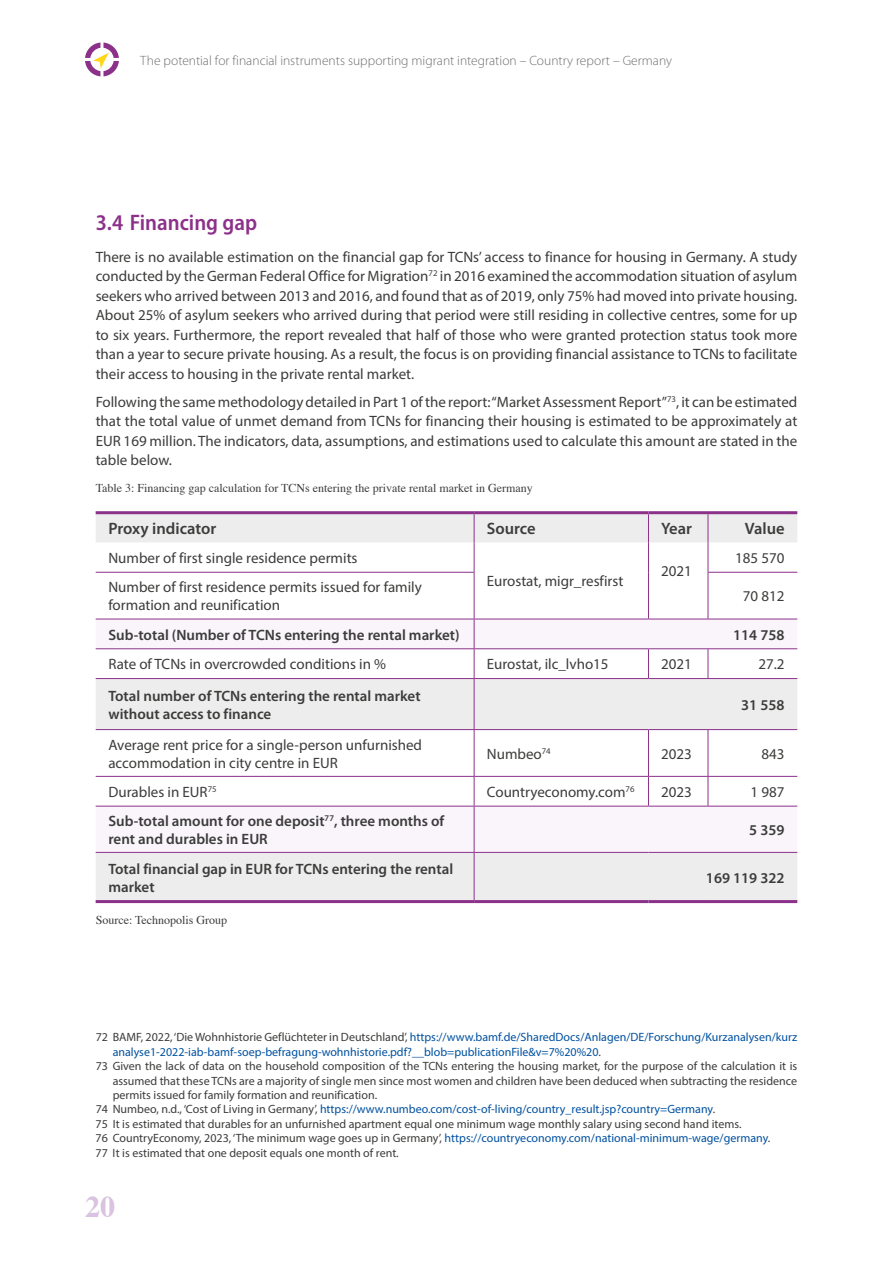
<style>
.page{position:relative;width:893px;height:1263px;background:#fff}
.page>*{position:absolute;margin:0;border:0;box-sizing:border-box;transform-origin:0 0}
.t1{font:700 30px "Times";color:#d9c3e0}
.t2{font:600 semi-condensed 22.5px "Myriad Pro";color:#8c3189}
.t3{font:600 16.5px "Myriad Pro";color:#3c3c3b}
.t4{font:15px/19.5px "Myriad Pro";color:#3c3c3b;text-align:justify}
.t5{font:600 15px/18px "Myriad Pro";color:#3c3c3b}
.t6{font:300 13.5px "Myriad Pro";color:#706f6f}
.t7{font:12px "Myriad Pro";color:#0051a0}
.t8{font:12px "Myriad Pro";color:#3c3c3b}
.t9{font:12px "Times";color:#3c3c3b}
.s1{color:#3c3c3b}
</style>
<div class="page">
<svg style="left:85px;top:43px;width:34px;height:33px"></svg>
<svg style="left:96px;top:514px;width:701px;height:386px;fill:#ededed"></svg>
<svg style="left:96px;top:620px;width:701px;height:232px"></svg>
<hr style="left:474px;top:542px;width:1px;height:30px;background:#8c3189">
<hr style="left:648px;top:542px;width:1px;height:30px;background:#8c3189">
<hr style="left:708px;top:542px;width:1px;height:30px;background:#8c3189">
<hr style="left:96px;top:572px;width:378px;height:1px;background:#8c3189">
<hr style="left:474px;top:573px;width:1px;height:46px;background:#8c3189">
<hr style="left:648px;top:572px;width:1px;height:47px;background:#8c3189">
<hr style="left:708px;top:572px;width:89px;height:1px;background:#8c3189">
<hr style="left:708px;top:573px;width:1px;height:46px;background:#8c3189">
<hr style="left:96px;top:619px;width:378px;height:1px;background:#8c3189">
<hr style="left:474px;top:619px;width:174px;height:1px;background:#8c3189">
<hr style="left:648px;top:619px;width:60px;height:1px;background:#8c3189">
<hr style="left:708px;top:619px;width:89px;height:1px;background:#8c3189">
<hr style="left:96px;top:648px;width:378px;height:1px;background:#8c3189">
<hr style="left:474px;top:648px;width:174px;height:1px;background:#8c3189">
<svg style="left:474px;top:619px;width:1px;height:59px"></svg>
<hr style="left:648px;top:648px;width:60px;height:1px;background:#8c3189">
<svg style="left:648px;top:649px;width:1px;height:29px"></svg>
<hr style="left:708px;top:648px;width:89px;height:1px;background:#8c3189">
<svg style="left:708px;top:649px;width:1px;height:29px"></svg>
<hr style="left:96px;top:678px;width:378px;height:1px;background:#8c3189">
<hr style="left:474px;top:678px;width:174px;height:1px;background:#8c3189">
<hr style="left:474px;top:679px;width:1px;height:50px;background:#8c3189">
<hr style="left:648px;top:678px;width:60px;height:1px;background:#8c3189">
<hr style="left:708px;top:678px;width:89px;height:1px;background:#8c3189">
<hr style="left:96px;top:729px;width:378px;height:1px;background:#8c3189">
<hr style="left:474px;top:729px;width:174px;height:1px;background:#8c3189">
<hr style="left:474px;top:730px;width:1px;height:46px;background:#8c3189">
<hr style="left:648px;top:729px;width:60px;height:1px;background:#8c3189">
<hr style="left:648px;top:730px;width:1px;height:46px;background:#8c3189">
<hr style="left:708px;top:729px;width:89px;height:1px;background:#8c3189">
<hr style="left:708px;top:730px;width:1px;height:46px;background:#8c3189">
<hr style="left:96px;top:776px;width:378px;height:1px;background:#8c3189">
<hr style="left:474px;top:776px;width:174px;height:1px;background:#8c3189">
<svg style="left:474px;top:777px;width:1px;height:29px"></svg>
<hr style="left:648px;top:776px;width:60px;height:1px;background:#8c3189">
<svg style="left:648px;top:777px;width:1px;height:29px"></svg>
<hr style="left:708px;top:776px;width:89px;height:1px;background:#8c3189">
<svg style="left:708px;top:777px;width:1px;height:29px"></svg>
<hr style="left:96px;top:806px;width:378px;height:1px;background:#8c3189">
<hr style="left:474px;top:806px;width:174px;height:1px;background:#8c3189">
<hr style="left:474px;top:806px;width:1px;height:46px;background:#8c3189">
<hr style="left:648px;top:806px;width:60px;height:1px;background:#8c3189">
<hr style="left:708px;top:806px;width:89px;height:1px;background:#8c3189">
<hr style="left:96px;top:852px;width:378px;height:1px;background:#8c3189">
<hr style="left:474px;top:852px;width:174px;height:1px;background:#8c3189">
<hr style="left:474px;top:853px;width:1px;height:47px;background:#8c3189">
<hr style="left:648px;top:852px;width:60px;height:1px;background:#8c3189">
<hr style="left:708px;top:852px;width:89px;height:1px;background:#8c3189">
<hr style="left:96px;top:900px;width:378px;height:3px;background:#8c3189">
<hr style="left:474px;top:900px;width:174px;height:3px;background:#8c3189">
<hr style="left:648px;top:900px;width:60px;height:3px;background:#8c3189">
<hr style="left:708px;top:900px;width:89px;height:3px;background:#8c3189">
<hr style="left:96px;top:511px;width:378px;height:3px;background:#8c3189">
<hr style="left:474px;top:511px;width:174px;height:3px;background:#8c3189">
<hr style="left:648px;top:511px;width:60px;height:3px;background:#8c3189">
<hr style="left:708px;top:511px;width:89px;height:3px;background:#8c3189">
<svg style="left:474px;top:514px;width:1px;height:28px"></svg>
<svg style="left:648px;top:514px;width:1px;height:28px"></svg>
<svg style="left:708px;top:514px;width:1px;height:28px"></svg>
<p class="t6" style="left:140px;top:53px;width:533px">The potential for financial instruments supporting migrant integration – Country report – Germany</p>
<h2 class="t2" style="left:96px;top:210px;width:163px">3.4 Financing gap</h2>
<p class="t4" style="left:96px;top:247px;width:703px">There is no available estimation on the financial gap for TCNs’ access to finance for housing in Germany. A study conducted by the German Federal Office for Migration<sup>72</sup> in 2016 examined the accommodation situation of asylum seekers who arrived between 2013 and 2016, and found that as of 2019, only 75% had moved into private housing.<br>About 25% of asylum seekers who arrived during that period were still residing in collective centres, some for up to six years. Furthermore, the report revealed that half of those who were granted protection status took more than a year to secure private housing. As a result, the focus is on providing financial assistance to TCNs to facilitate their access to housing in the private rental market.</p>
<p class="t4" style="left:96px;top:392px;width:703px">Following the same methodology detailed in Part 1 of the report: “Market Assessment Report”<sup>73</sup>, it can be estimated that the total value of unmet demand from TCNs for financing their housing is estimated to be approximately at EUR 169 million. The indicators, data, assumptions, and estimations used to calculate this amount are stated in the table below.</p>
<p class="t9" style="left:96px;top:477px;width:439px">Table 3: Financing gap calculation for TCNs entering the private rental market in Germany</p>
<p class="t3" style="left:108px;top:518px;width:109px">Proxy indicator</p>
<p class="t3" style="left:487px;top:518px;width:50px">Source</p>
<p class="t3" style="left:661px;top:518px;width:32px">Year</p>
<p class="t3" style="left:745px;top:518px;width:41px">Value</p>
<p class="t4" style="left:108px;top:548px;width:251px">Number of first single residence permits</p>
<p class="t4" style="left:487px;top:571px;width:138px">Eurostat, migr_resfirst</p>
<p class="t4" style="left:735px;top:548px;width:51px">185 570</p>
<p class="t4" style="left:661px;top:561px;width:32px">2021</p>
<p class="t4" style="left:108px;top:578px;width:315px;line-height:18px">Number of first residence permits issued for family formation and reunification</p>
<p class="t4" style="left:743px;top:586px;width:43px">70 812</p>
<p class="t5" style="left:108px;top:625px;width:353px">Sub-total (Number of TCNs entering the rental market)</p>
<p class="t5" style="left:733px;top:625px;width:53px">114 758</p>
<p class="t4" style="left:108px;top:654px;width:279px">Rate of TCNs in overcrowded conditions in %</p>
<p class="t4" style="left:487px;top:654px;width:123px">Eurostat, ilc_lvho15</p>
<p class="t4" style="left:661px;top:654px;width:32px">2021</p>
<p class="t4" style="left:758px;top:654px;width:28px">27.2</p>
<p class="t5" style="left:108px;top:686px;width:314px">Total number of TCNs entering the rental market without access to finance</p>
<p class="t5" style="left:741px;top:695px;width:45px">31 558</p>
<p class="t4" style="left:108px;top:735px;width:315px;line-height:18px">Average rent price for a single-person unfurnished accommodation in city centre in EUR</p>
<p class="t4" style="left:487px;top:743px;width:65px">Numbeo<sup>74</sup></p>
<p class="t4" style="left:661px;top:743px;width:32px">2023</p>
<p class="t4" style="left:761px;top:743px;width:25px">843</p>
<p class="t4" style="left:108px;top:782px;width:110px">Durables in EUR<sup>75</sup></p>
<p class="t4" style="left:487px;top:782px;width:149px">Countryeconomy.com<sup>76</sup></p>
<p class="t4" style="left:661px;top:782px;width:32px">2023</p>
<p class="t4" style="left:751px;top:782px;width:35px">1 987</p>
<p class="t5" style="left:108px;top:811px;width:337px">Sub-total amount for one deposit<sup>77</sup>, three months of rent and durables in EUR</p>
<p class="t5" style="left:749px;top:820px;width:37px">5 359</p>
<p class="t5" style="left:108px;top:859px;width:346px">Total financial gap in EUR for TCNs entering the rental market</p>
<p class="t5" style="left:706px;top:868px;width:80px">169 119 322</p>
<p class="t9" style="left:96px;top:909px;width:133px">Source: Technopolis Group</p>
<p class="t7" style="left:96px;top:1030px;width:703px"><span class="s1">72 BAMF, 2022, ‘Die Wohnhistorie Geflüchteter in Deutschland’,</span> https://www.bamf.de/SharedDocs/Anlagen/DE/Forschung/Kurzanalysen/kurz</p>
<p class="t7" style="left:113px;top:1044px;width:490px">analyse1-2022-iab-bamf-soep-befragung-wohnhistorie.pdf?__blob=publicationFile&amp;v=7%20%20<span class="s1">.</span></p>
<p class="t8" style="left:96px;top:1059px;width:703px">73 Given the lack of data on the household composition of the TCNs entering the housing market, for the purpose of the calculation it is</p>
<p class="t8" style="left:113px;top:1073px;width:686px">assumed that these TCNs are a majority of single men since most women and children have been deduced when subtracting the residence</p>
<p class="t8" style="left:113px;top:1088px;width:266px">permits issued for family formation and reunification.</p>
<p class="t7" style="left:96px;top:1102px;width:621px"><span class="s1">74 Numbeo, n.d., ‘Cost of Living in Germany’,</span> https://www.numbeo.com/cost-of-living/country_result.jsp?country=Germany<span class="s1">.</span></p>
<p class="t8" style="left:96px;top:1116px;width:647px">75 It is estimated that durables for an unfurnished apartment equal one minimum wage monthly salary using second hand items.</p>
<p class="t7" style="left:96px;top:1131px;width:676px"><span class="s1">76 CountryEconomy, 2023, ‘The minimum wage goes up in Germany’,</span> https://countryeconomy.com/national-minimum-wage/germany<span class="s1">.</span></p>
<p class="t8" style="left:96px;top:1145px;width:305px">77 It is estimated that one deposit equals one month of rent.</p>
<h1 class="t1" style="left:85px;top:1178px;width:32px">20</h1>
</div>
